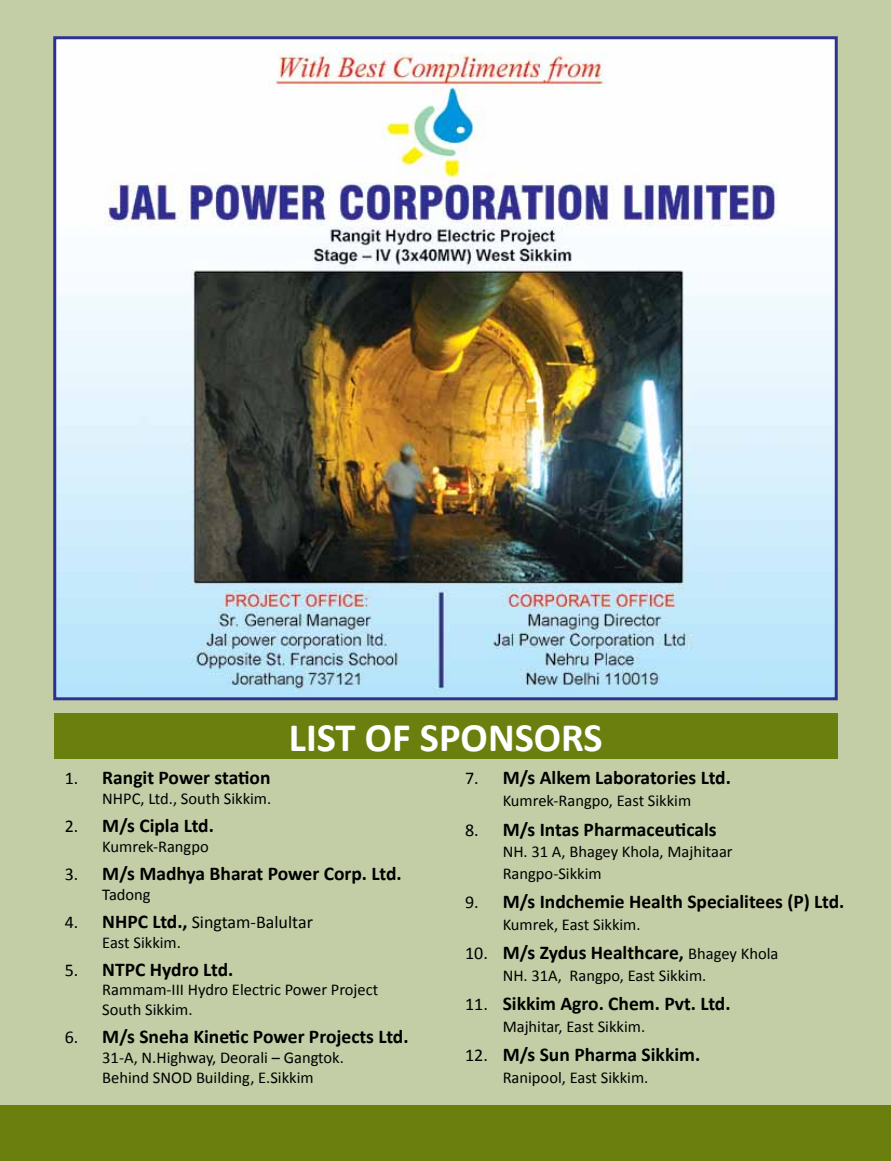
<style>
.page{position:relative;width:891px;height:1161px;background:#c3cea6}
.page>*{position:absolute;margin:0;border:0;box-sizing:border-box;transform-origin:0 0}
.t1{font:700 40.5px "Calibri";color:#fff}
.t2{font:700 19.5px "Calibri";color:#000}
.t3{font:18px "Calibri";color:#000}
.t4{font:16.5px/20px "Calibri";color:#000}
.s1{font-weight:400;font-size:18px}
.s2{font-weight:700;font-size:19.5px}
.s3{font-weight:400;font-size:16.5px}
</style>
<div class="page">
<img style="left:57px;top:40px;width:777px;height:656px">
<div style="left:53px;top:36px;width:785px;height:664px;border:3px solid #2e3092"></div>
<div style="left:54px;top:713px;width:784px;height:45px;background:#6a7f0e"></div>
<div style="left:0;top:1106px;width:891px;height:55px;background:#6a7f0e"></div>
<h1 class="t1" style="left:289px;top:712px;width:315px">LIST OF SPONSORS</h1>
<p class="t2" style="left:65px;top:766px;width:207px"><span class="s1">1.</span> Rangit Power station</p>
<p class="t4" style="left:102px;top:788px;width:171px">NHPC, Ltd., South Sikkim.</p>
<p class="t2" style="left:65px;top:814px;width:151px"><span class="s1">2.</span> M/s Cipla Ltd.</p>
<p class="t4" style="left:102px;top:836px;width:108px">Kumrek-Rangpo</p>
<p class="t2" style="left:65px;top:861px;width:338px"><span class="s1">3.</span> M/s Madhya Bharat Power Corp. Ltd.</p>
<p class="t4" style="left:102px;top:884px;width:50px">Tadong</p>
<p class="t3" style="left:65px;top:911px;width:250px">4. <span class="s2">NHPC Ltd.,</span> Singtam-Balultar</p>
<p class="t4" style="left:102px;top:931px;width:80px">East Sikkim.</p>
<p class="t2" style="left:65px;top:957px;width:170px"><span class="s1">5.</span> NTPC Hydro Ltd.</p>
<p class="t4" style="left:102px;top:979px;width:278px">Rammam-III Hydro Electric Power Project<br>South Sikkim.</p>
<p class="t2" style="left:65px;top:1025px;width:345px"><span class="s1">6.</span> M/s Sneha Kinetic Power Projects Ltd.</p>
<p class="t4" style="left:102px;top:1047px;width:243px">31-A, N.Highway, Deorali – Gangtok.<br>Behind SNOD Building, E.Sikkim</p>
<p class="t2" style="left:465px;top:766px;width:267px"><span class="s1">7.</span> M/s Alkem Laboratories Ltd.</p>
<p class="t4" style="left:503px;top:790px;width:190px">Kumrek-Rangpo, East Sikkim</p>
<p class="t2" style="left:465px;top:817px;width:253px"><span class="s1">8.</span> M/s Intas Pharmaceuticals</p>
<p class="t4" style="left:503px;top:840px;width:232px;line-height:21.6px">NH. 31 A, Bhagey Khola, Majhitaar<br>Rangpo-Sikkim</p>
<p class="t2" style="left:465px;top:890px;width:381px"><span class="s1">9.</span> M/s Indchemie Health Specialitees (P) Ltd.</p>
<p class="t4" style="left:503px;top:913px;width:139px">Kumrek, East Sikkim.</p>
<p class="t2" style="left:465px;top:941px;width:315px"><span class="s1">10.</span> M/s Zydus Healthcare, <span class="s3">Bhagey Khola</span></p>
<p class="t4" style="left:503px;top:965px;width:205px">NH. 31A, Rangpo, East Sikkim.</p>
<p class="t2" style="left:465px;top:992px;width:267px"><span class="s1">11.</span> Sikkim Agro. Chem. Pvt. Ltd.</p>
<p class="t4" style="left:503px;top:1016px;width:144px">Majhitar, East Sikkim.</p>
<p class="t2" style="left:465px;top:1043px;width:237px"><span class="s1">12.</span> M/s Sun Pharma Sikkim.</p>
<p class="t4" style="left:503px;top:1067px;width:147px">Ranipool, East Sikkim.</p>
</div>
